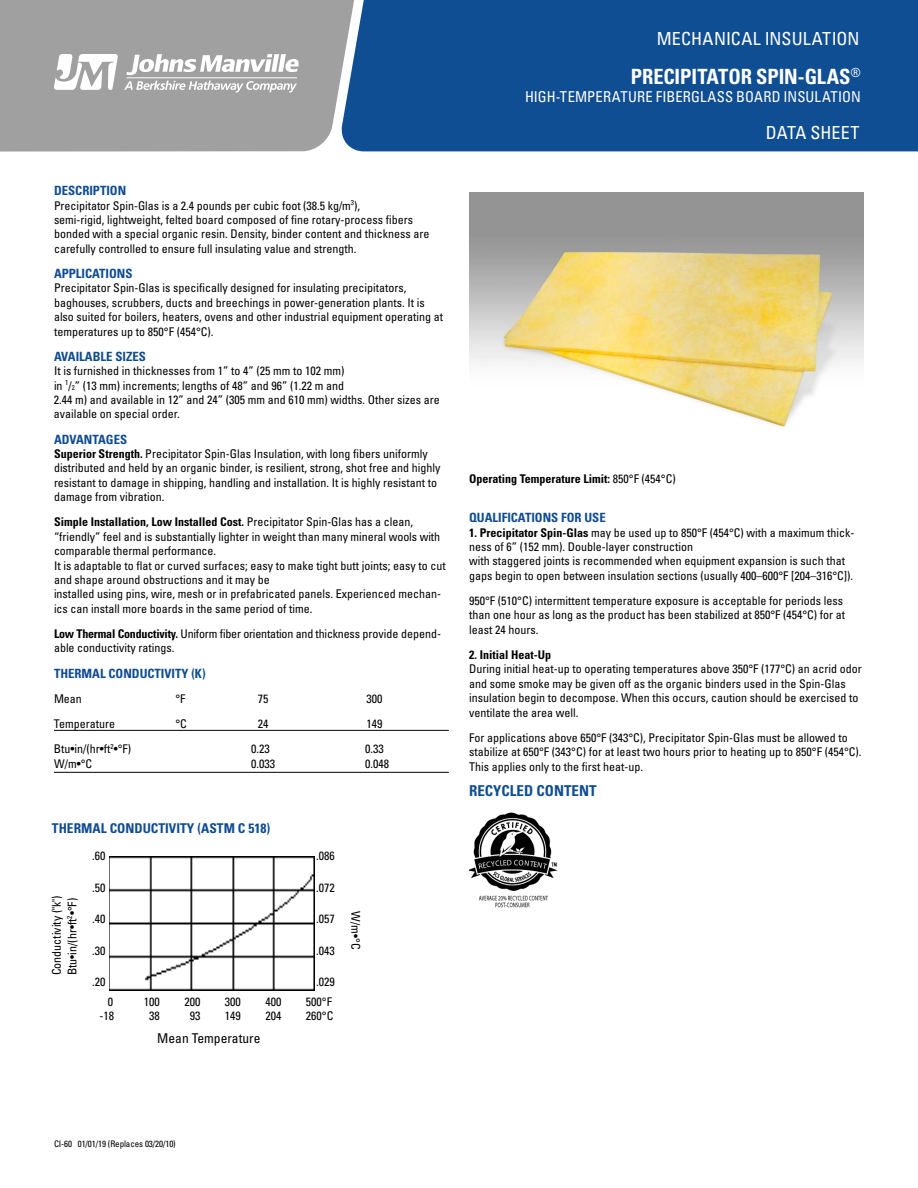
<style>
.page{position:relative;width:918px;height:1188px;background:#fff}
.page>*{position:absolute;margin:0;border:0;box-sizing:border-box;transform-origin:0 0}
.t1{font:700 condensed 21px "Univers LT Std";letter-spacing:-.005em;color:#fff}
.t2{font:condensed 18px "Univers LT Std";color:#fff}
.t3{font:condensed 15px "Univers LT Std";letter-spacing:.01em;color:#fff}
.t4{font:700 condensed 15px "Univers LT Std";color:#0f4e92}
.t5{font:700 condensed 13.5px "Univers LT Std";color:#0f4c92}
.t6{font:condensed 13.5px "Univers LT Std";color:#000}
.t7{font:700 condensed 12.75px "Univers LT Std";color:#0f4c92}
.t8{font:condensed 12px/14.4px "Univers LT Std";color:#000}
.t9{font:700 condensed 12px "Univers LT Std";color:#000}
.t10{font:condensed 9px "Univers LT Std";letter-spacing:-.01em;color:#000}
.s1{font-size:6.9px}
.s2{font-weight:700}
.s3{font-weight:400}
</style>
<div class="page">
<div style="left:357px;top:0;width:561px;height:151px;background:#0f4e92"></div>
<div style="left:0;top:0;width:357px;height:152px;background:#a0a0a0"></div>
<svg style="left:126px;top:54px;width:173px;height:21px"></svg>
<svg style="left:54px;top:54px;width:64px;height:36px"></svg>
<svg style="left:124px;top:81px;width:173px;height:12px"></svg>
<hr style="left:127px;top:78px;width:170px;height:1px;background:#fff">
<hr style="left:54px;top:730px;width:395px;height:1px;background:#000">
<hr style="left:54px;top:772px;width:395px;height:1px;background:#000">
<img style="left:469px;top:192px;width:395px;height:235px">
<img style="left:109px;top:857px;width:205px;height:133px">
<img style="left:469px;top:812px;width:89px;height:96px">
<p class="t7" style="left:54px;top:183px;width:74px">DESCRIPTION</p>
<p class="t8" style="left:54px;top:198px;width:377px">Precipitator Spin-Glas is a 2.4 pounds per cubic foot (38.5 kg/m<sup>3</sup>),<br>semi-rigid, lightweight, felted board composed of fine rotary-process fibers bonded with a special organic resin. Density, binder content and thickness are carefully controlled to ensure full insulating value and strength.</p>
<p class="t7" style="left:54px;top:266px;width:80px">APPLICATIONS</p>
<p class="t8" style="left:54px;top:281px;width:391px">Precipitator Spin-Glas is specifically designed for insulating precipitators, baghouses, scrubbers, ducts and breechings in power-generation plants. It is also suited for boilers, heaters, ovens and other industrial equipment operating at temperatures up to 850°F (454°C).</p>
<p class="t7" style="left:54px;top:348px;width:93px">AVAILABLE SIZES</p>
<p class="t8" style="left:54px;top:364px;width:387px">It is furnished in thicknesses from 1” to 4” (25 mm to 102 mm)<br>in <sup>1</sup>/<span class="s1">2</span>” (13 mm) increments; lengths of 48” and 96” (1.22 m and<br>2.44 m) and available in 12” and 24” (305 mm and 610 mm) widths. Other sizes are available on special order.</p>
<p class="t7" style="left:54px;top:431px;width:75px">ADVANTAGES</p>
<p class="t8" style="left:54px;top:446px;width:388px"><span class="s2">Superior Strength.</span> Precipitator Spin-Glas Insulation, with long fibers uniformly distributed and held by an organic binder, is resilient, strong, shot free and highly resistant to damage in shipping, handling and installation. It is highly resistant to damage from vibration.</p>
<p class="t8" style="left:54px;top:515px;width:393px"><span class="s2">Simple Installation, Low Installed Cost.</span> Precipitator Spin-Glas has a clean, “friendly” feel and is substantially lighter in weight than many mineral wools with comparable thermal performance.<br>It is adaptable to flat or curved surfaces; easy to make tight butt joints; easy to cut and shape around obstructions and it may be<br>installed using pins, wire, mesh or in prefabricated panels. Experienced mechan&shy;ics can install more boards in the same period of time.</p>
<p class="t8" style="left:54px;top:626px;width:389px"><span class="s2">Low Thermal Conductivity.</span> Uniform fiber orientation and thickness provide depend&shy;able conductivity ratings.</p>
<p class="t7" style="left:54px;top:665px;width:153px">THERMAL CONDUCTIVITY (K)</p>
<p class="t8" style="left:54px;top:691px;width:29px">Mean</p>
<p class="t8" style="left:176px;top:691px;width:12px">°F</p>
<p class="t8" style="left:258px;top:691px;width:12px">75</p>
<p class="t8" style="left:366px;top:691px;width:17px">300</p>
<p class="t8" style="left:54px;top:716px;width:63px">Temperature</p>
<p class="t8" style="left:175px;top:716px;width:13px">°C</p>
<p class="t8" style="left:258px;top:716px;width:12px">24</p>
<p class="t8" style="left:366px;top:716px;width:17px">149</p>
<p class="t8" style="left:54px;top:742px;width:79px">Btu•in/(hr•ft<sup>2</sup>•°F)</p>
<p class="t8" style="left:251px;top:742px;width:20px">0.23</p>
<p class="t8" style="left:365px;top:742px;width:20px">0.33</p>
<p class="t8" style="left:54px;top:756px;width:40px">W/m•°C</p>
<p class="t8" style="left:251px;top:756px;width:25px">0.033</p>
<p class="t8" style="left:365px;top:756px;width:25px">0.048</p>
<p class="t5" style="left:52px;top:820px;width:220px">THERMAL CONDUCTIVITY (ASTM C 518)</p>
<p class="t8" style="left:48px;top:975px;width:82px;line-height:15.8px;rotate:-90deg">Conductivity ("k")<br>Btu•in/(hr•ft<sup>2</sup>•°F)</p>
<p class="t8" style="left:92px;top:849px;width:15px">.60</p>
<p class="t8" style="left:316px;top:849px;width:20px">.086</p>
<p class="t8" style="left:92px;top:880px;width:15px">.50</p>
<p class="t8" style="left:316px;top:880px;width:20px">.072</p>
<p class="t8" style="left:92px;top:912px;width:15px">.40</p>
<p class="t8" style="left:316px;top:912px;width:20px">.057</p>
<p class="t8" style="left:92px;top:943px;width:15px">.30</p>
<p class="t8" style="left:316px;top:943px;width:20px">.043</p>
<p class="t8" style="left:92px;top:975px;width:15px">.20</p>
<p class="t8" style="left:316px;top:975px;width:20px">.029</p>
<p class="t8" style="left:108px;top:994px;width:7px">0</p>
<p class="t8" style="left:144px;top:994px;width:17px">100</p>
<p class="t8" style="left:184px;top:994px;width:17px">200</p>
<p class="t8" style="left:225px;top:994px;width:17px">300</p>
<p class="t8" style="left:265px;top:994px;width:17px">400</p>
<p class="t8" style="left:306px;top:994px;width:28px">500°F</p>
<p class="t8" style="left:99px;top:1008px;width:16px">-18</p>
<p class="t8" style="left:149px;top:1008px;width:12px">38</p>
<p class="t8" style="left:190px;top:1008px;width:12px">93</p>
<p class="t8" style="left:225px;top:1008px;width:17px">149</p>
<p class="t8" style="left:265px;top:1008px;width:17px">204</p>
<p class="t8" style="left:306px;top:1008px;width:29px">260°C</p>
<p class="t6" style="left:157px;top:1029px;width:105px">Mean Temperature</p>
<p class="t8" style="left:363px;top:911px;width:40px;rotate:90deg">W/m•°C</p>
<h2 class="t2" style="left:657px;top:27px;width:204px">MECHANICAL INSULATION</h2>
<h1 class="t1" style="left:631px;top:64px;width:231px">PRECIPITATOR SPIN-GLAS<sup>®</sup></h1>
<p class="t3" style="left:525px;top:87px;width:337px">HIGH-TEMPERATURE FIBERGLASS BOARD INSULATION</p>
<h2 class="t2" style="left:766px;top:122px;width:95px">DATA SHEET</h2>
<p class="t9" style="left:469px;top:472px;width:208px">Operating Temperature Limit: <span class="s3">850°F (454°C)</span></p>
<p class="t7" style="left:469px;top:510px;width:138px">QUALIFICATIONS FOR USE</p>
<p class="t8" style="left:469px;top:525px;width:387px"><span class="s2">1. Precipitator Spin-Glas</span> may be used up to 850°F (454°C) with a maximum thick&shy;ness of 6” (152 mm). Double-layer construction<br>with staggered joints is recommended when equipment expansion is such that gaps begin to open between insulation sections (usually 400–600°F [204–316°C]).</p>
<p class="t8" style="left:469px;top:593px;width:378px">950°F (510°C) intermittent temperature exposure is acceptable for periods less than one hour as long as the product has been stabilized at 850°F (454°C) for at least 24 hours.</p>
<p class="t9" style="left:469px;top:647px;width:83px">2. Initial Heat-Up</p>
<p class="t8" style="left:469px;top:662px;width:394px">During initial heat-up to operating temperatures above 350°F (177°C) an acrid odor and some smoke may be given off as the organic binders used in the Spin-Glas insulation begin to decompose. When this occurs, caution should be exercised to ventilate the area well.</p>
<p class="t8" style="left:469px;top:730px;width:394px">For applications above 650°F (343°C), Precipitator Spin-Glas must be allowed to stabilize at 650°F (343°C) for at least two hours prior to heating up to 850°F (454°C).<br>This applies only to the first heat-up.</p>
<p class="t4" style="left:469px;top:781px;width:129px">RECYCLED CONTENT</p>
<p class="t10" style="left:54px;top:1138px;width:123px">CI-60 01/01/19 (Replaces 03/20/10)</p>
</div>
